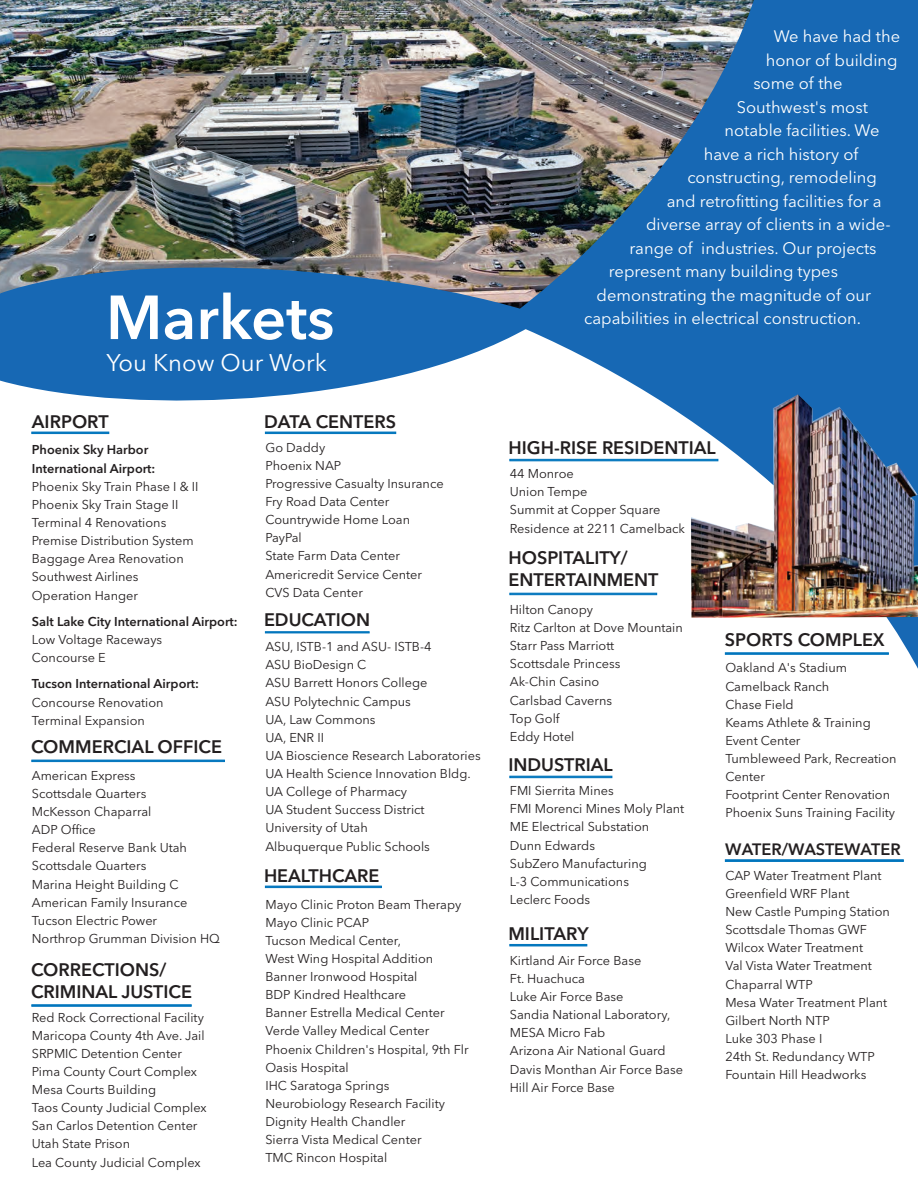
<style>
.page{position:relative;width:918px;height:1188px;background:#fff}
.page>*{position:absolute;margin:0;border:0;box-sizing:border-box;transform-origin:0 0}
.t1{font:600 61.5px "Avenir Next LT Pro";color:#fff}
.t2{font:24px "Avenir Next LT Pro";color:#fff}
.t3{font:600 18px/21.6px "Avenir Next LT Pro";color:#231f20}
.t4{font:16.5px "Avenir Next LT Pro";color:#fff}
.t5{font:600 16.35px "Avenir Next LT Pro";color:#231f20}
.t6{font:12.75px/18.1px "Avenir Next LT Pro";color:#231f20}
.t7{font:600 12.75px/18.3px "Avenir Next LT Pro";color:#231f20}
</style>
<div class="page">
<img style="left:0;top:0;width:505px;height:249px">
<svg style="left:0;top:249px;width:505px;height:152px;background:#427bb0"></svg>
<svg style="left:757px;top:618px;width:161px;height:51px"></svg>
<img style="left:505px;top:0;width:413px;height:462px">
<img style="left:692px;top:394px;width:226px;height:224px">
<hr style="left:265px;top:432px;width:131px;height:2px;background:#0075bd">
<hr style="left:265px;top:632px;width:104px;height:1px;background:#0075bd">
<hr style="left:32px;top:432px;width:77px;height:2px;background:#0075bd">
<div style="left:510px;top:776px;width:102px;height:2px;background:#0075bd;border:1px solid #0075bd"></div>
<div style="left:510px;top:593px;width:147px;height:2px;background:#0075bd;border:1px solid #0075bd"></div>
<hr style="left:32px;top:760px;width:193px;height:2px;background:#0075bd">
<hr style="left:32px;top:1005px;width:159px;height:1px;background:#0075bd">
<hr style="left:265px;top:886px;width:117px;height:2px;background:#0075bd">
<div style="left:510px;top:459px;width:208px;height:2px;background:#0075bd;border:1px solid #0075bd"></div>
<hr style="left:725px;top:653px;width:164px;height:1px;background:#0075bd">
<hr style="left:510px;top:944px;width:77px;height:2px;background:#0075bd">
<hr style="left:725px;top:860px;width:179px;height:2px;background:#0075bd">
<h1 class="t1" style="left:106px;top:293px;width:230px">Markets</h1>
<h2 class="t2" style="left:106px;top:353px;width:222px">You Know Our Work</h2>
<h3 class="t3" style="left:32px;top:412px;width:78px">AIRPORT</h3>
<p class="t7" style="left:32px;top:442px;width:125px">Phoenix Sky Harbor<br>International Airport:</p>
<p class="t6" style="left:32px;top:479px;width:168px">Phoenix Sky Train Phase I &amp; II<br>Phoenix Sky Train Stage II<br>Terminal 4 Renovations<br>Premise Distribution System<br>Baggage Area Renovation<br>Southwest Airlines<br>Operation Hanger</p>
<p class="t7" style="left:32px;top:613px;width:207px">Salt Lake City International Airport:</p>
<p class="t6" style="left:32px;top:632px;width:132px">Low Voltage Raceways<br>Concourse E</p>
<p class="t7" style="left:32px;top:676px;width:169px">Tucson International Airport:</p>
<p class="t6" style="left:32px;top:694px;width:133px">Concourse Renovation<br>Terminal Expansion</p>
<h3 class="t3" style="left:31px;top:737px;width:193px">COMMERCIAL OFFICE</h3>
<p class="t6" style="left:32px;top:767px;width:190px">American Express<br>Scottsdale Quarters<br>McKesson Chaparral<br>ADP Office<br>Federal Reserve Bank Utah<br>Scottsdale Quarters<br>Marina Height Building C<br>American Family Insurance<br>Tucson Electric Power<br>Northrop Grumman Division HQ</p>
<h3 class="t3" style="left:31px;top:961px;width:163px">CORRECTIONS/<br>CRIMINAL JUSTICE</h3>
<p class="t6" style="left:32px;top:1009px;width:176px">Red Rock Correctional Facility<br>Maricopa County 4th Ave. Jail<br>SRPMIC Detention Center<br>Pima County Court Complex<br>Mesa Courts Building<br>Taos County Judicial Complex<br>San Carlos Detention Center<br>Utah State Prison<br>Lea County Judicial Complex</p>
<h3 class="t3" style="left:264px;top:412px;width:134px">DATA CENTERS</h3>
<p class="t6" style="left:265px;top:439px;width:180px">Go Daddy<br>Phoenix NAP<br>Progressive Casualty Insurance<br>Fry Road Data Center<br>Countrywide Home Loan<br>PayPal<br>State Farm Data Center<br>Americredit Service Center<br>CVS Data Center</p>
<h3 class="t3" style="left:264px;top:610px;width:108px">EDUCATION</h3>
<p class="t6" style="left:265px;top:639px;width:217px">ASU, ISTB-1 and ASU- ISTB-4<br>ASU BioDesign C<br>ASU Barrett Honors College<br>ASU Polytechnic Campus<br>UA, Law Commons<br>UA, ENR II<br>UA Bioscience Research Laboratories<br>UA Health Science Innovation Bldg.<br>UA College of Pharmacy<br>UA Student Success District<br>University of Utah<br>Albuquerque Public Schools</p>
<h3 class="t3" style="left:264px;top:867px;width:117px">HEALTHCARE</h3>
<p class="t6" style="left:265px;top:896px;width:205px">Mayo Clinic Proton Beam Therapy<br>Mayo Clinic PCAP<br>Tucson Medical Center,<br>West Wing Hospital Addition<br>Banner Ironwood Hospital<br>BDP Kindred Healthcare<br>Banner Estrella Medical Center<br>Verde Valley Medical Center<br>Phoenix Children's Hospital, 9th Flr<br>Oasis Hospital<br>IHC Saratoga Springs<br>Neurobiology Research Facility<br>Dignity Health Chandler<br>Sierra Vista Medical Center<br>TMC Rincon Hospital</p>
<p class="t4" style="left:774px;top:30px;width:128px">We have had the</p>
<p class="t4" style="left:766px;top:53px;width:133px">honor of building</p>
<p class="t4" style="left:753px;top:77px;width:91px">some of the</p>
<p class="t4" style="left:737px;top:100px;width:133px">Southwest's most</p>
<p class="t4" style="left:724px;top:124px;width:156px">notable facilities. We</p>
<p class="t4" style="left:704px;top:147px;width:156px">have a rich history of</p>
<p class="t4" style="left:687px;top:171px;width:191px">constructing, remodeling</p>
<p class="t4" style="left:667px;top:194px;width:216px">and retrofitting facilities for a</p>
<p class="t4" style="left:646px;top:218px;width:246px">diverse array of clients in a wide-</p>
<p class="t4" style="left:630px;top:241px;width:249px">range of industries. Our projects</p>
<p class="t4" style="left:609px;top:265px;width:231px">represent many building types</p>
<p class="t4" style="left:597px;top:288px;width:276px">demonstrating the magnitude of our</p>
<p class="t4" style="left:584px;top:312px;width:278px">capabilities in electrical construction.</p>
<h3 class="t3" style="left:508px;top:439px;width:209px">HIGH-RISE RESIDENTIAL</h3>
<p class="t6" style="left:510px;top:466px;width:177px">44 Monroe<br>Union Tempe<br>Summit at Copper Square<br>Residence at 2211 Camelback</p>
<h3 class="t3" style="left:508px;top:549px;width:152px">HOSPITALITY/<br>ENTERTAINMENT</h3>
<p class="t6" style="left:510px;top:602px;width:175px">Hilton Canopy<br>Ritz Carlton at Dove Mountain<br>Starr Pass Marriott<br>Scottsdale Princess<br>Ak-Chin Casino<br>Carlsbad Caverns<br>Top Golf<br>Eddy Hotel</p>
<h3 class="t3" style="left:508px;top:756px;width:106px">INDUSTRIAL</h3>
<p class="t6" style="left:510px;top:783px;width:176px">FMI Sierrita Mines<br>FMI Morenci Mines Moly Plant<br>ME Electrical Substation<br>Dunn Edwards<br>SubZero Manufacturing<br>L-3 Communications<br>Leclerc Foods</p>
<h3 class="t3" style="left:508px;top:925px;width:82px">MILITARY</h3>
<p class="t6" style="left:510px;top:952px;width:175px">Kirtland Air Force Base<br>Ft. Huachuca<br>Luke Air Force Base<br>Sandia National Laboratory,<br>MESA Micro Fab<br>Arizona Air National Guard<br>Davis Monthan Air Force Base<br>Hill Air Force Base</p>
<h3 class="t3" style="left:725px;top:631px;width:161px">SPORTS COMPLEX</h3>
<p class="t6" style="left:725px;top:660px;width:173px">Oakland A's Stadium<br>Camelback Ranch<br>Chase Field<br>Keams Athlete &amp; Training<br>Event Center<br>Tumbleweed Park, Recreation<br>Center<br>Footprint Center Renovation<br>Phoenix Suns Training Facility</p>
<p class="t5" style="left:725px;top:843px;width:177px">WATER/WASTEWATER</p>
<p class="t6" style="left:725px;top:867px;width:166px">CAP Water Treatment Plant<br>Greenfield WRF Plant<br>New Castle Pumping Station<br>Scottsdale Thomas GWF<br>Wilcox Water Treatment<br>Val Vista Water Treatment<br>Chaparral WTP<br>Mesa Water Treatment Plant<br>Gilbert North NTP<br>Luke 303 Phase I<br>24th St. Redundancy WTP<br>Fountain Hill Headworks</p>
</div>
